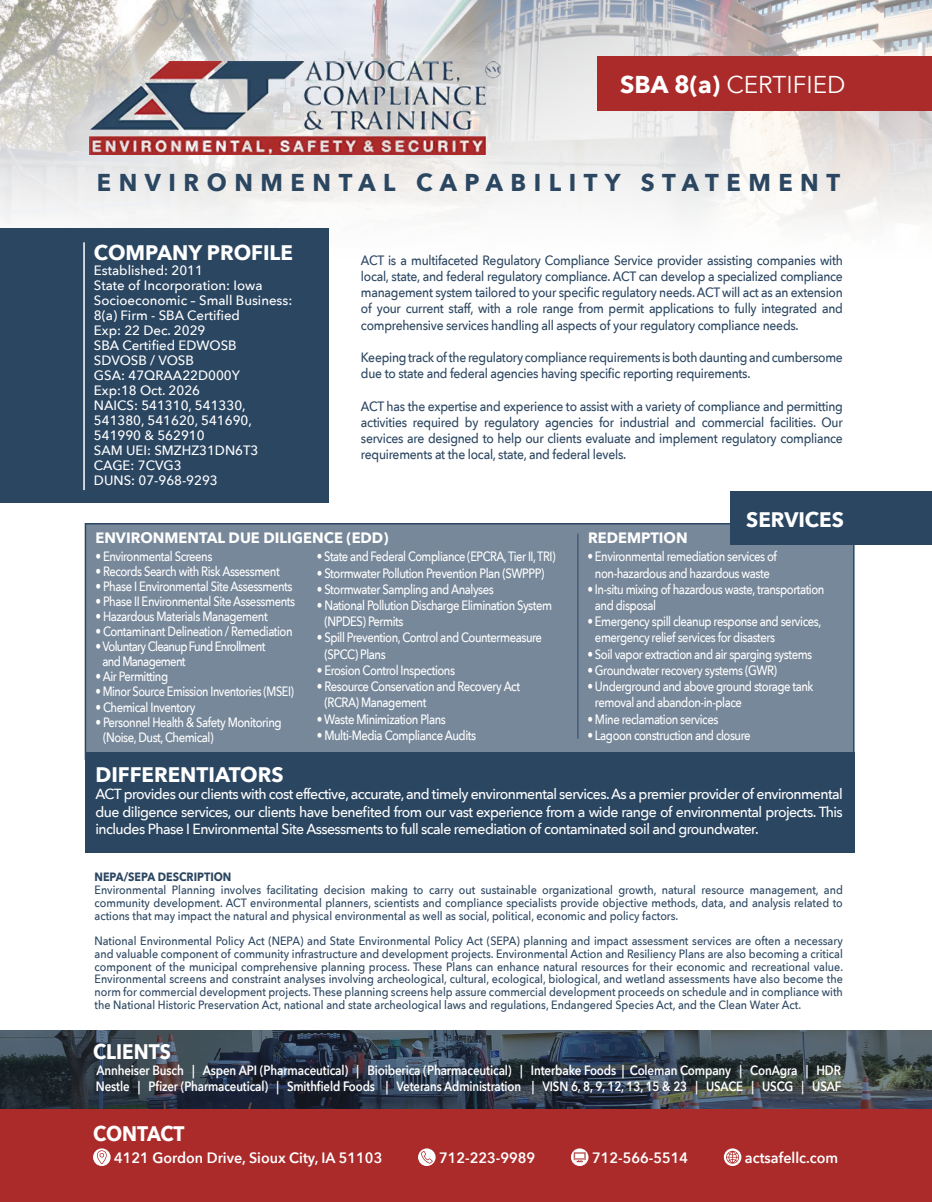
<style>
.page{position:relative;width:932px;height:1202px;background:#fff}
.page>*{position:absolute;margin:0;border:0;box-sizing:border-box;transform-origin:0 0}
.t1{font:700 24.3px "Avenir Next";letter-spacing:.32em;color:#2b4661}
.t2{font:24.3px "Avenir Next";color:#fff}
.t3{font:700 21px "Avenir Next";color:#fff}
.t4{font:700 21px "Avenir Next";color:#fff;scale:.9 1}
.t5{font:600 15px "Avenir Next";color:#fff;scale:.95 1}
.t6{font:700 15px "Avenir Next";color:#fff}
.t7{font:500 14.7px/17.5px "Avenir Next";letter-spacing:-.04em;color:#fff;scale:.96 1}
.t8{font:500 13.5px/16.2px "Avenir Next";letter-spacing:-.04em;color:#fff;scale:.84 1}
.t9{font:500 13.5px/16.2px "Avenir Next";letter-spacing:-.02em;color:#2b4661;text-align:justify;scale:.9 1}
.t10{font:500 13.5px/15px "Avenir Next";color:#fff}
.t11{font:600 13.5px/16.2px "Avenir Next";letter-spacing:-.01em;color:#fff;scale:.86 1}
.t12{font:500 13.5px/15px "Avenir Next";letter-spacing:-.06em;color:#fff;scale:.84 1}
.t13{font:500 13.5px "Avenir Next";letter-spacing:-.04em;color:#fff;scale:.82 1}
.t14{font:500 13.5px "Avenir Next";letter-spacing:-.04em;color:#fff;scale:.81 1}
.t15{font:500 12px/12.8px "Avenir Next";color:#2b4661;text-align:justify;scale:.9 1}
.t16{font:700 12px "Avenir Next";color:#2b4661;scale:.9 1}
.s1{font-weight:700}
</style>
<div class="page">
<div style="left:85px;top:523px;width:768px;height:236px;background:#77889a"></div>
<svg style="left:0;top:1030px;width:932px;height:79px;background:#35414d"></svg>
<svg style="left:0;top:0;width:932px;height:288px"></svg>
<div style="left:56px;top:28px;width:477px;height:160px;background:#fff;opacity:.2"></div>
<img style="left:89px;top:62px;width:412px;height:93px">
<div style="left:597px;top:57px;width:335px;height:54px;background:#ab2b2b"></div>
<div style="left:0;top:1109px;width:932px;height:93px;background:#ab2b2b"></div>
<div style="left:0;top:228px;width:328px;height:274px;background:#2b4661"></div>
<div style="left:730px;top:491px;width:202px;height:53px;background:#2b4661"></div>
<div style="left:85px;top:752px;width:769px;height:100px;background:#2b4661"></div>
<hr style="left:83px;top:242px;width:2px;height:248px;background:#fff">
<svg style="left:93px;top:1148px;width:18px;height:18px"></svg>
<svg style="left:418px;top:1148px;width:17px;height:18px"></svg>
<svg style="left:571px;top:1148px;width:17px;height:18px"></svg>
<svg style="left:723px;top:1148px;width:18px;height:18px"></svg>
<hr style="left:577px;top:533px;width:1px;height:205px;background:#2b4661">
<p class="t2" style="left:620px;top:64px;width:227px"><span class="s1">SBA 8(a)</span> CERTIFIED</p>
<p class="t1" style="left:97px;top:162px;width:744px">ENVIRONMENTAL CAPABILITY STATEMENT</p>
<p class="t3" style="left:94px;top:235px;width:200px">COMPANY PROFILE</p>
<p class="t10" style="left:94px;top:263px;width:110px">Established: 2011</p>
<p class="t10" style="left:94px;top:278px;width:170px">State of Incorporation: Iowa</p>
<p class="t10" style="left:94px;top:293px;width:200px">Socioeconomic – Small Business:</p>
<p class="t10" style="left:94px;top:308px;width:148px">8(a) Firm - SBA Certified</p>
<p class="t10" style="left:94px;top:323px;width:113px">Exp: 22 Dec. 2029</p>
<p class="t10" style="left:94px;top:338px;width:144px">SBA Certified EDWOSB</p>
<p class="t10" style="left:94px;top:353px;width:102px">SDVOSB / VOSB</p>
<p class="t10" style="left:94px;top:368px;width:148px">GSA: 47QRAA22D000Y</p>
<p class="t10" style="left:94px;top:383px;width:108px">Exp:18 Oct. 2026</p>
<p class="t10" style="left:94px;top:398px;width:159px">NAICS: 541310, 541330,<br>541380, 541620, 541690,<br>541990 &amp; 562910</p>
<p class="t10" style="left:94px;top:443px;width:166px">SAM UEI: SMZHZ31DN6T3</p>
<p class="t10" style="left:94px;top:458px;width:89px">CAGE: 7CVG3</p>
<p class="t10" style="left:94px;top:473px;width:125px">DUNS: 07-968-9293</p>
<p class="t9" style="left:361px;top:251px;width:537px">ACT is a multifaceted Regulatory Compliance Service provider assisting companies with local, state, and federal regulatory compliance. ACT can develop a specialized compliance management system tailored to your specific regulatory needs. ACT will act as an extension of your current staff, with a role range from permit applications to fully integrated and comprehensive services handling all aspects of your regulatory compliance needs.</p>
<p class="t9" style="left:361px;top:349px;width:537px">Keeping track of the regulatory compliance requirements is both daunting and cumbersome due to state and federal agencies having specific reporting requirements.</p>
<p class="t9" style="left:361px;top:397px;width:537px">ACT has the expertise and experience to assist with a variety of compliance and permitting activities required by regulatory agencies for industrial and commercial facilities. Our services are designed to help our clients evaluate and implement regulatory compliance requirements at the local, state, and federal levels.</p>
<p class="t3" style="left:746px;top:501px;width:99px">SERVICES</p>
<p class="t6" style="left:95px;top:525px;width:294px">ENVIRONMENTAL DUE DILIGENCE (EDD)</p>
<p class="t6" style="left:588px;top:525px;width:101px">REDEMPTION</p>
<p class="t8" style="left:95px;top:548px;width:141px">• Environmental Screens</p>
<p class="t8" style="left:95px;top:563px;width:221px">• Records Search with Risk Assessment</p>
<p class="t8" style="left:95px;top:578px;width:236px">• Phase I Environmental Site Assessments</p>
<p class="t8" style="left:95px;top:593px;width:239px">• Phase II Environmental Site Assessments</p>
<p class="t8" style="left:95px;top:608px;width:207px">• Hazardous Materials Management</p>
<p class="t8" style="left:95px;top:623px;width:236px">• Contaminant Delineation / Remediation</p>
<p class="t12" style="left:102px;top:639px;width:195px;text-indent:-7px">• Voluntary Cleanup Fund Enrollment and Management</p>
<p class="t8" style="left:95px;top:668px;width:88px">• Air Permitting</p>
<p class="t14" style="left:95px;top:680px;width:246px">• Minor Source Emission Inventories (MSEI)</p>
<p class="t8" style="left:95px;top:698px;width:121px">• Chemical Inventory</p>
<p class="t8" style="left:103px;top:714px;width:214px;line-height:15px;text-indent:-8px">• Personnel Health &amp; Safety Monitoring (Noise, Dust, Chemical)</p>
<p class="t13" style="left:317px;top:545px;width:292px">• State and Federal Compliance (EPCRA, Tier II, TRI)</p>
<p class="t8" style="left:317px;top:564px;width:272px">• Stormwater Pollution Prevention Plan (SWPPP)</p>
<p class="t8" style="left:317px;top:580px;width:212px">• Stormwater Sampling and Analyses</p>
<p class="t8" style="left:324px;top:597px;width:272px;text-indent:-8px">• National Pollution Discharge Elimination System (NPDES) Permits</p>
<p class="t8" style="left:324px;top:629px;width:260px;text-indent:-8px">• Spill Prevention, Control and Countermeasure (SPCC) Plans</p>
<p class="t8" style="left:317px;top:661px;width:166px">• Erosion Control Inspections</p>
<p class="t8" style="left:324px;top:678px;width:234px;text-indent:-8px">• Resource Conservation and Recovery Act (RCRA) Management</p>
<p class="t8" style="left:317px;top:710px;width:155px">• Waste Minimization Plans</p>
<p class="t8" style="left:317px;top:726px;width:191px">• Multi-Media Compliance Audits</p>
<p class="t8" style="left:587px;top:548px;width:227px;text-align:center">• Environmental remediation services of non-hazardous and hazardous waste</p>
<p class="t8" style="left:595px;top:580px;width:275px;text-indent:-8px">• In-situ mixing of hazardous waste, transportation and disposal</p>
<p class="t8" style="left:595px;top:613px;width:271px;text-indent:-8px">• Emergency spill cleanup response and services, emergency relief services for disasters</p>
<p class="t8" style="left:587px;top:645px;width:269px">• Soil vapor extraction and air sparging systems</p>
<p class="t8" style="left:587px;top:661px;width:227px">• Groundwater recovery systems (GWR)</p>
<p class="t8" style="left:595px;top:678px;width:262px;text-indent:-8px">• Underground and above ground storage tank removal and abandon-in-place</p>
<p class="t8" style="left:587px;top:710px;width:157px">• Mine reclamation services</p>
<p class="t8" style="left:587px;top:726px;width:196px">• Lagoon construction and closure</p>
<p class="t3" style="left:95px;top:756px;width:189px">DIFFERENTIATORS</p>
<p class="t7" style="left:95px;top:785px;width:780px">ACT provides our clients with cost effective, accurate, and timely environmental services. As a premier provider of environmental</p>
<p class="t7" style="left:95px;top:802px;width:780px">due diligence services, our clients have benefited from our vast experience from a wide range of environmental projects. This includes Phase I Environmental Site Assessments to full scale remediation of contaminated soil and groundwater.</p>
<p class="t16" style="left:94px;top:866px;width:154px">NEPA/SEPA DESCRIPTION</p>
<p class="t15" style="left:94px;top:883px;width:833px">Environmental Planning involves facilitating decision making to carry out sustainable organizational growth, natural resource management, and community development. ACT environmental planners, scientists and compliance specialists provide objective methods, data, and analysis related to actions that may impact the natural and physical environmental as well as social, political, economic and policy factors.</p>
<p class="t15" style="left:94px;top:934px;width:833px">National Environmental Policy Act (NEPA) and State Environmental Policy Act (SEPA) planning and impact assessment services are often a necessary and valuable component of community infrastructure and development projects. Environmental Action and Resiliency Plans are also becoming a critical component of the municipal comprehensive planning process. These Plans can enhance natural resources for their economic and recreational value.<br>Environmental screens and constraint analyses involving archeological, cultural, ecological, biological, and wetland assessments have also become the norm for commercial development projects. These planning screens help assure commercial development proceeds on schedule and in compliance with the National Historic Preservation Act, national and state archeological laws and regulations, Endangered Species Act, and the Clean Water Act.</p>
<p class="t4" style="left:93px;top:1033px;width:88px">CLIENTS</p>
<p class="t11" style="left:96px;top:1062px;width:868px">Annheiser Busch | Aspen API (Pharmaceutical) | Bioiberica (Pharmaceutical) | Interbake Foods | Coleman Company | ConAgra | HDR<br>Nestle | Pfizer (Pharmaceutical) | Smithfield Foods | Veterans Administration | VISN 6, 8, 9, 12, 13, 15 &amp; 23 | USACE | USCG | USAF</p>
<p class="t4" style="left:93px;top:1115px;width:103px">CONTACT</p>
<p class="t5" style="left:114px;top:1144px;width:284px">4121 Gordon Drive, Sioux City, IA 51103</p>
<p class="t5" style="left:439px;top:1144px;width:103px">712-223-9989</p>
<p class="t5" style="left:592px;top:1144px;width:103px">712-566-5514</p>
<p class="t5" style="left:745px;top:1144px;width:100px">actsafellc.com</p>
</div>
